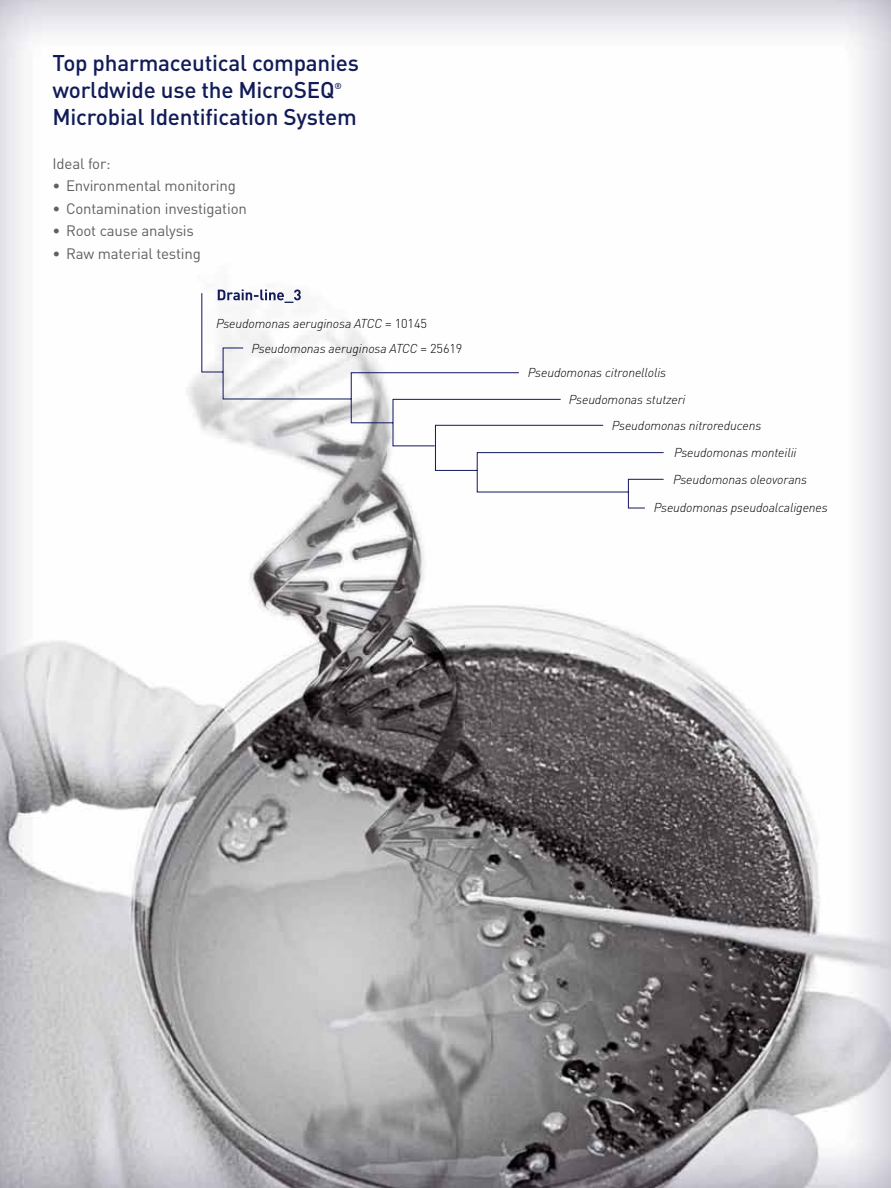
<style>
.page{position:relative;width:891px;height:1188px;background:#fff}
.page>*{position:absolute;margin:0;border:0;box-sizing:border-box;transform-origin:0 0}
.t1{font:500 22.5px/27px "DIN Pro";letter-spacing:-.01em;color:#111b57}
.t2{font:15px "DIN Pro";letter-spacing:-.01em;color:#5f6062}
.t3{font:italic 300 12.75px/27.2px "DIN Pro";letter-spacing:-.01em;color:#000}
.t4{font:500 8.55px "DIN Pro";color:#111b57}
.s1{font-style:normal}
</style>
<div class="page">
<img style="left:0;top:0;width:891px;height:1188px">
<svg style="left:201px;top:293px;width:463px;height:215px"></svg>
<svg style="left:218px;top:290px;width:83px;height:13px"></svg>
<h1 class="t1" style="left:52px;top:49px;width:308px">Top pharmaceutical companies worldwide use the MicroSEQ</h1>
<p class="t4" style="left:334px;top:80px;width:9px">®</p>
<h1 class="t1" style="left:53px;top:103px;width:306px">Microbial Identification System</h1>
<p class="t2" style="left:52px;top:153px;width:60px">Ideal for:</p>
<p class="t2" style="left:52px;top:176px;width:185px">• Environmental monitoring</p>
<p class="t2" style="left:52px;top:198px;width:196px">• Contamination investigation</p>
<p class="t2" style="left:52px;top:221px;width:143px">• Root cause analysis</p>
<p class="t2" style="left:52px;top:243px;width:150px">• Raw material testing</p>
<p class="t3" style="left:251px;top:311px;width:213px;line-height:24.9px;text-indent:-35px">Pseudomonas aeruginosa ATCC <span class="s1">= 10145<br></span>Pseudomonas aeruginosa ATCC <span class="s1">= 25619</span></p>
<p class="t3" style="left:569px;top:359px;width:118px;text-indent:-41px">Pseudomonas citronellolis<br>Pseudomonas stutzeri</p>
<p class="t3" style="left:673px;top:411px;width:136px;text-indent:-61px">Pseudomonas nitroreducens<br>Pseudomonas monteilii<br>Pseudomonas oleovorans</p>
<p class="t3" style="left:654px;top:494px;width:176px">Pseudomonas pseudoalcaligenes</p>
</div>
